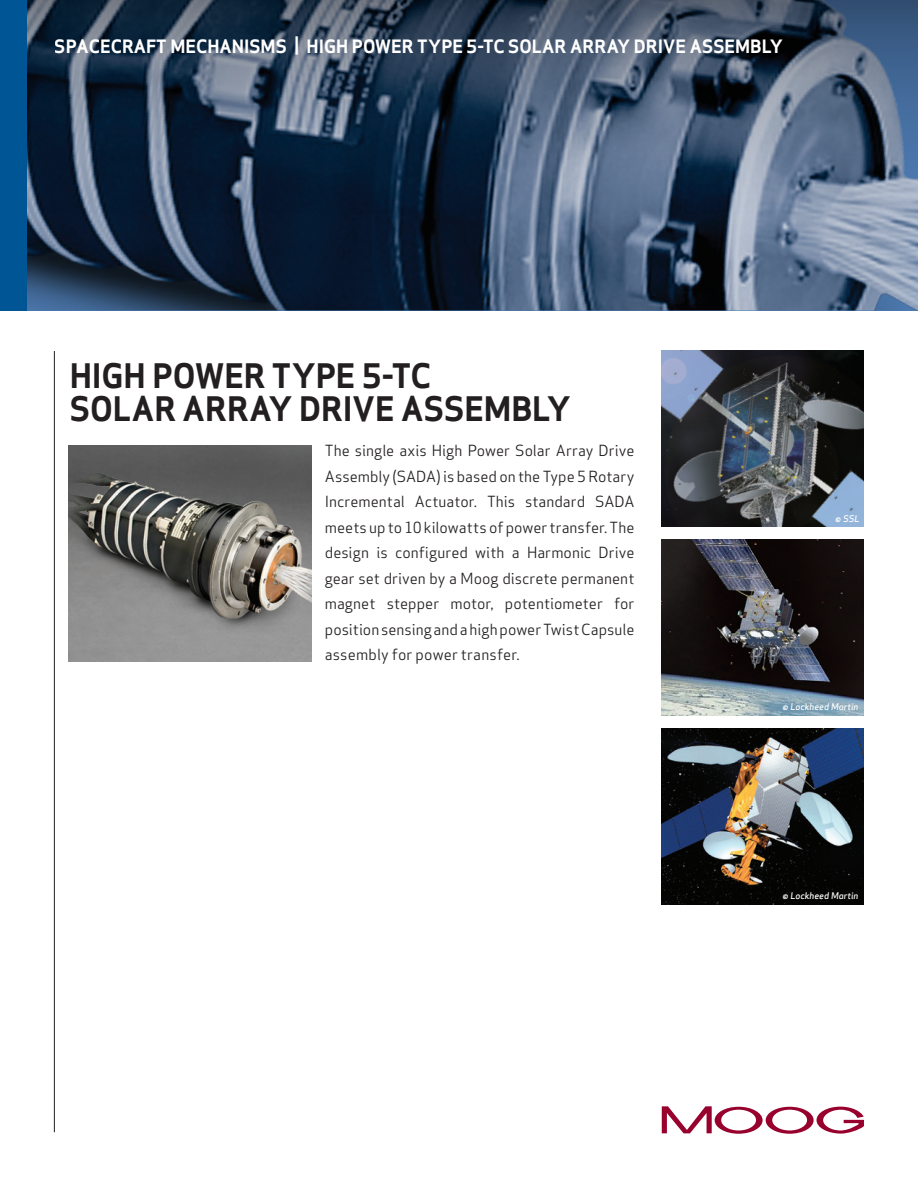
<style>
.page{position:relative;width:918px;height:1188px;background:#fff}
.page>*{position:absolute;margin:0;border:0;box-sizing:border-box;transform-origin:0 0}
.t1{font:700 33px/33px "Apex Sans";color:#231f20}
.t2{font:700 18px "Apex Sans";color:#fff}
.t3{font:15px/25.5px "Apex Sans";letter-spacing:.005em;color:#231f20;text-align:justify}
.t4{font:italic 500 9px "Apex Sans";color:#fff}
</style>
<div class="page">
<svg style="left:27px;top:0;width:891px;height:310px;background:#384a61"></svg>
<svg style="left:662px;top:1106px;width:202px;height:28px"></svg>
<div style="left:0;top:0;width:27px;height:310px;background:#005595"></div>
<img style="left:662px;top:351px;width:202px;height:175px">
<img style="left:662px;top:540px;width:202px;height:175px">
<img style="left:662px;top:729px;width:202px;height:175px">
<hr style="left:54px;top:351px;width:1px;height:781px;background:#231f20">
<img style="left:68px;top:445px;width:243px;height:206px">
<p class="t2" style="left:55px;top:34px;width:730px">SPACECRAFT MECHANISMS | HIGH POWER TYPE 5-TC SOLAR ARRAY DRIVE ASSEMBLY</p>
<h1 class="t1" style="left:70px;top:359px;width:502px">HIGH POWER TYPE 5-TC<br>SOLAR ARRAY DRIVE ASSEMBLY</h1>
<p class="t3" style="left:325px;top:437px;width:311px">The single axis High Power Solar Array Drive Assembly (SADA) is based on the Type 5 Rotary Incremental Actuator. This standard SADA meets up to 10 kilowatts of power transfer. The design is configured with a Harmonic Drive gear set driven by a Moog discrete permanent magnet stepper motor, potentiometer for position sensing and a high power Twist Capsule assembly for power transfer.</p>
<p class="t4" style="left:835px;top:510px;width:26px">© SSL</p>
<p class="t4" style="left:782px;top:699px;width:78px">© Lockheed Martin</p>
<p class="t4" style="left:782px;top:888px;width:78px">© Lockheed Martin</p>
</div>
